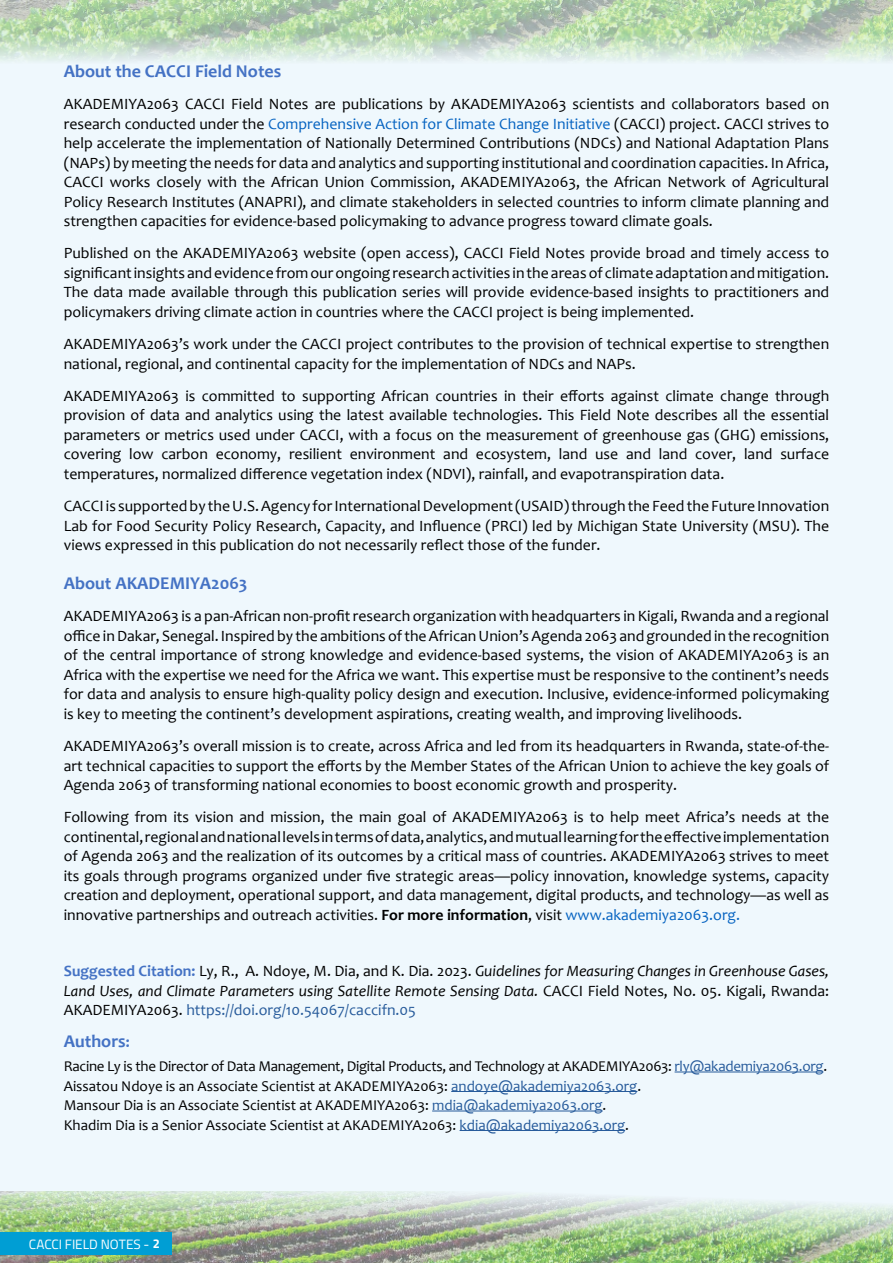
<style>
.page{position:relative;width:893px;height:1263px;background:#eff8fd}
.page>*{position:absolute;margin:0;border:0;box-sizing:border-box;transform-origin:0 0}
.t1{font:700 18px "Candara";color:#4472c4}
.t2{font:15.75px/19.5px "Candara";color:#000;text-align:justify}
.t3{font:italic 15.75px/19.5px "Candara";color:#000;text-align:justify}
.t4{font:15px "Candara";color:#000}
.t5{font:15px "Candara";letter-spacing:-.02em;color:#000}
.t6{font:13.5px "Titillium Web";color:#fff}
.s1{color:#0563c1}
.s2{font-weight:700}
.s3{font-weight:700;font-style:normal;color:#4472c4}
.s4{font-style:normal}
.s5{font-style:normal;color:#275b9b}
.s6{font-size:15.75px}
.s7{color:#275b9b}
.s8{font-weight:700;font-size:12.75px}
</style>
<div class="page">
<img style="left:0;top:1192px;width:893px;height:71px">
<img style="left:0;top:0;width:893px;height:61px">
<div style="left:0;top:1232px;width:171px;height:22px;background:#009ed4"></div>
<hr style="left:675px;top:1072px;width:148px;height:1px;background:#275b9b">
<hr style="left:451px;top:1091px;width:186px;height:1px;background:#275b9b">
<hr style="left:432px;top:1111px;width:171px;height:1px;background:#275b9b">
<hr style="left:460px;top:1130px;width:165px;height:1px;background:#275b9b">
<p class="t1" style="left:64px;top:60px;width:219px">About the CACCI Field Notes</p>
<p class="t2" style="left:64px;top:94px;width:767px">AKADEMIYA2063 CACCI Field Notes are publications by AKADEMIYA2063 scientists and collaborators based on research conducted under the <span class="s1">Comprehensive Action for Climate Change Initiative</span> (CACCI) project. CACCI strives to help accelerate the implementation of Nationally Determined Contributions (NDCs) and National Adaptation Plans (NAPs) by meeting the needs for data and analytics and supporting institutional and coordination capacities. In Africa, CACCI works closely with the African Union Commission, AKADEMIYA2063, the African Network of Agricultural Policy Research Institutes (ANAPRI), and climate stakeholders in selected countries to inform climate planning and strengthen capacities for evidence-based policymaking to advance progress toward climate goals.</p>
<p class="t2" style="left:64px;top:243px;width:767px">Published on the AKADEMIYA2063 website (open access), CACCI Field Notes provide broad and timely access to significant insights and evidence from our ongoing research activities in the areas of climate adaptation and mitigation.<br>The data made available through this publication series will provide evidence-based insights to practitioners and policymakers driving climate action in countries where the CACCI project is being implemented.</p>
<p class="t2" style="left:64px;top:334px;width:767px">AKADEMIYA2063’s work under the CACCI project contributes to the provision of technical expertise to strengthen national, regional, and continental capacity for the implementation of NDCs and NAPs.</p>
<p class="t2" style="left:64px;top:386px;width:767px">AKADEMIYA2063 is committed to supporting African countries in their efforts against climate change through provision of data and analytics using the latest available technologies. This Field Note describes all the essential parameters or metrics used under CACCI, with a focus on the measurement of greenhouse gas (GHG) emissions, covering low carbon economy, resilient environment and ecosystem, land use and land cover, land surface temperatures, normalized difference vegetation index (NDVI), rainfall, and evapotranspiration data.</p>
<p class="t2" style="left:64px;top:496px;width:767px">CACCI is supported by the U.S. Agency for International Development (USAID) through the Feed the Future Innovation Lab for Food Security Policy Research, Capacity, and Influence (PRCI) led by Michigan State University (MSU). The views expressed in this publication do not necessarily reflect those of the funder.</p>
<p class="t1" style="left:64px;top:572px;width:185px">About AKADEMIYA2063</p>
<p class="t2" style="left:64px;top:606px;width:767px">AKADEMIYA2063 is a pan-African non-profit research organization with headquarters in Kigali, Rwanda and a regional office in Dakar, Senegal. Inspired by the ambitions of the African Union’s Agenda 2063 and grounded in the recognition of the central importance of strong knowledge and evidence-based systems, the vision of AKADEMIYA2063 is an Africa with the expertise we need for the Africa we want. This expertise must be responsive to the continent’s needs for data and analysis to ensure high-quality policy design and execution. Inclusive, evidence-informed policymaking is key to meeting the continent’s development aspirations, creating wealth, and improving livelihoods.</p>
<p class="t2" style="left:64px;top:736px;width:767px">AKADEMIYA2063’s overall mission is to create, across Africa and led from its headquarters in Rwanda, state-of-the&shy;art technical capacities to support the efforts by the Member States of the African Union to achieve the key goals of Agenda 2063 of transforming national economies to boost economic growth and prosperity.</p>
<p class="t2" style="left:64px;top:807px;width:767px">Following from its vision and mission, the main goal of AKADEMIYA2063 is to help meet Africa’s needs at the continental, regional and national levels in terms of data, analytics, and mutual learning for the effective implementation of Agenda 2063 and the realization of its outcomes by a critical mass of countries. AKADEMIYA2063 strives to meet its goals through programs organized under five strategic areas—policy innovation, knowledge systems, capacity creation and deployment, operational support, and data management, digital products, and technology—as well as innovative partnerships and outreach activities. <span class="s2">For more information</span>, visit <span class="s1">www.akademiya2063.org.</span></p>
<p class="t3" style="left:64px;top:961px;width:767px"><span class="s3">Suggested Citation:</span> <span class="s4">Ly, R., A. Ndoye, M. Dia, and K. Dia. 2023.</span> Guidelines for Measuring Changes in Greenhouse Gases, Land Uses, and Climate Parameters using Satellite Remote Sensing Data. <span class="s4">CACCI Field Notes, No. 05. Kigali, Rwanda:<br>AKADEMIYA2063.</span> <span class="s5">https://doi.org/10.54067/caccifn.05</span></p>
<p class="t1" style="left:64px;top:1030px;width:68px">Authors<span class="s6">:</span></p>
<p class="t5" style="left:64px;top:1057px;width:765px">Racine Ly is the Director of Data Management, Digital Products, and Technology at AKADEMIYA2063: <span class="s7">rly@akademiya2063.org</span>.</p>
<p class="t4" style="left:64px;top:1076px;width:579px">Aissatou Ndoye is an Associate Scientist at AKADEMIYA2063: <span class="s7">andoye@akademiya2063.org</span>.</p>
<p class="t4" style="left:64px;top:1096px;width:544px">Mansour Dia is an Associate Scientist at AKADEMIYA2063: <span class="s7">mdia@akademiya2063.org</span>.</p>
<p class="t4" style="left:64px;top:1115px;width:567px">Khadim Dia is a Senior Associate Scientist at AKADEMIYA2063: <span class="s7">kdia@akademiya2063.org</span>.</p>
<p class="t6" style="left:29px;top:1234px;width:133px">CACCI FIELD NOTES - <span class="s8">2</span></p>
</div>
